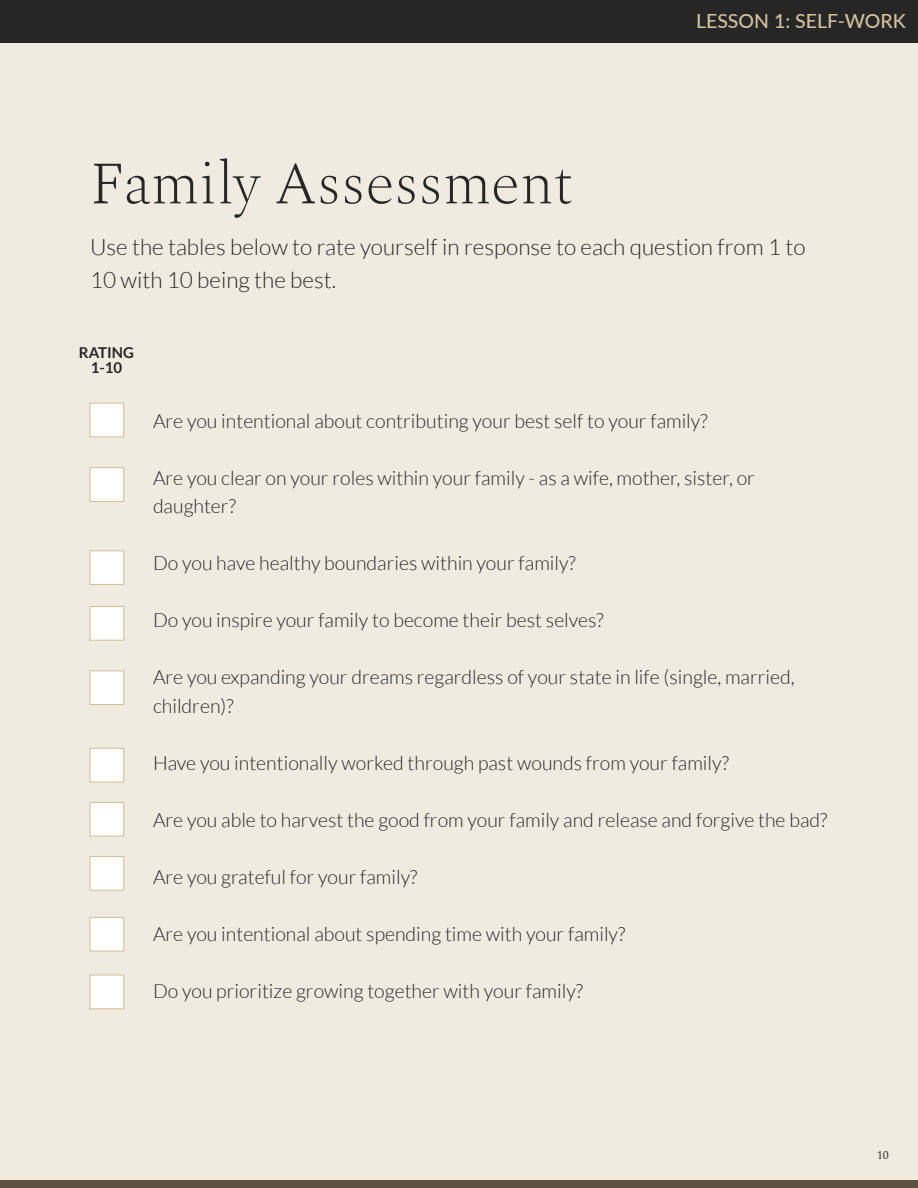
<style>
.page{position:relative;width:918px;height:1188px;background:#efebe0}
.page>*{position:absolute;margin:0;border:0;box-sizing:border-box;transform-origin:0 0}
.t1{font:200 60px "Spectral";color:#262626}
.t2{font:300 22.5px/33px "Lato";color:#262626}
.t3{font:300 19.5px/28.5px "Lato";color:#262626}
.t4{font:500 19.5px "Lato";color:#d3c19d}
.t5{font:700 15px/15px "Lato";color:#262626;text-align:center}
.t6{font:12px "Spectral";color:#383838}
</style>
<div class="page">
<div style="left:0;top:0;width:918px;height:43px;background:#262626"></div>
<div style="left:0;top:1180px;width:918px;height:8px;background:#5e5242"></div>
<div style="left:89px;top:403px;width:35px;height:34px;background:#fff;border:1px solid #d3c19d"></div>
<div style="left:89px;top:467px;width:35px;height:35px;background:#fff;border:1px solid #d3c19d"></div>
<div style="left:89px;top:606px;width:35px;height:35px;background:#fff;border:1px solid #d3c19d"></div>
<div style="left:89px;top:550px;width:35px;height:35px;background:#fff;border:1px solid #d3c19d"></div>
<div style="left:89px;top:670px;width:35px;height:35px;background:#fff;border:1px solid #d3c19d"></div>
<div style="left:89px;top:748px;width:35px;height:35px;background:#fff;border:1px solid #d3c19d"></div>
<div style="left:89px;top:856px;width:35px;height:35px;background:#fff;border:1px solid #d3c19d"></div>
<div style="left:89px;top:802px;width:35px;height:35px;background:#fff;border:1px solid #d3c19d"></div>
<div style="left:89px;top:975px;width:35px;height:34px;background:#fff;border:1px solid #d3c19d"></div>
<div style="left:89px;top:917px;width:35px;height:35px;background:#fff;border:1px solid #d3c19d"></div>
<p class="t4" style="left:696px;top:7px;width:211px">LESSON 1: SELF-WORK</p>
<h1 class="t1" style="left:90px;top:140px;width:485px">Family Assessment</h1>
<p class="t2" style="left:90px;top:230px;width:717px">Use the tables below to rate yourself in response to each question from 1 to<br>10 with 10 being the best.</p>
<p class="t5" style="left:79px;top:345px;width:57px">RATING<br>1-10</p>
<p class="t3" style="left:153px;top:407px;width:556px">Are you intentional about contributing your best self to your family?</p>
<p class="t3" style="left:153px;top:464px;width:603px">Are you clear on your roles within your family - as a wife, mother, sister, or daughter?</p>
<p class="t3" style="left:153px;top:549px;width:424px">Do you have healthy boundaries within your family?</p>
<p class="t3" style="left:153px;top:606px;width:452px">Do you inspire your family to become their best selves?</p>
<p class="t3" style="left:153px;top:663px;width:643px">Are you expanding your dreams regardless of your state in life (single, married, children)?</p>
<p class="t3" style="left:153px;top:749px;width:577px">Have you intentionally worked through past wounds from your family?</p>
<p class="t3" style="left:153px;top:806px;width:676px">Are you able to harvest the good from your family and release and forgive the bad?</p>
<p class="t3" style="left:153px;top:863px;width:266px">Are you grateful for your family?</p>
<p class="t3" style="left:153px;top:920px;width:474px">Are you intentional about spending time with your family?</p>
<p class="t3" style="left:153px;top:977px;width:432px">Do you prioritize growing together with your family?</p>
<p class="t6" style="left:877px;top:1146px;width:13px">10</p>
</div>
